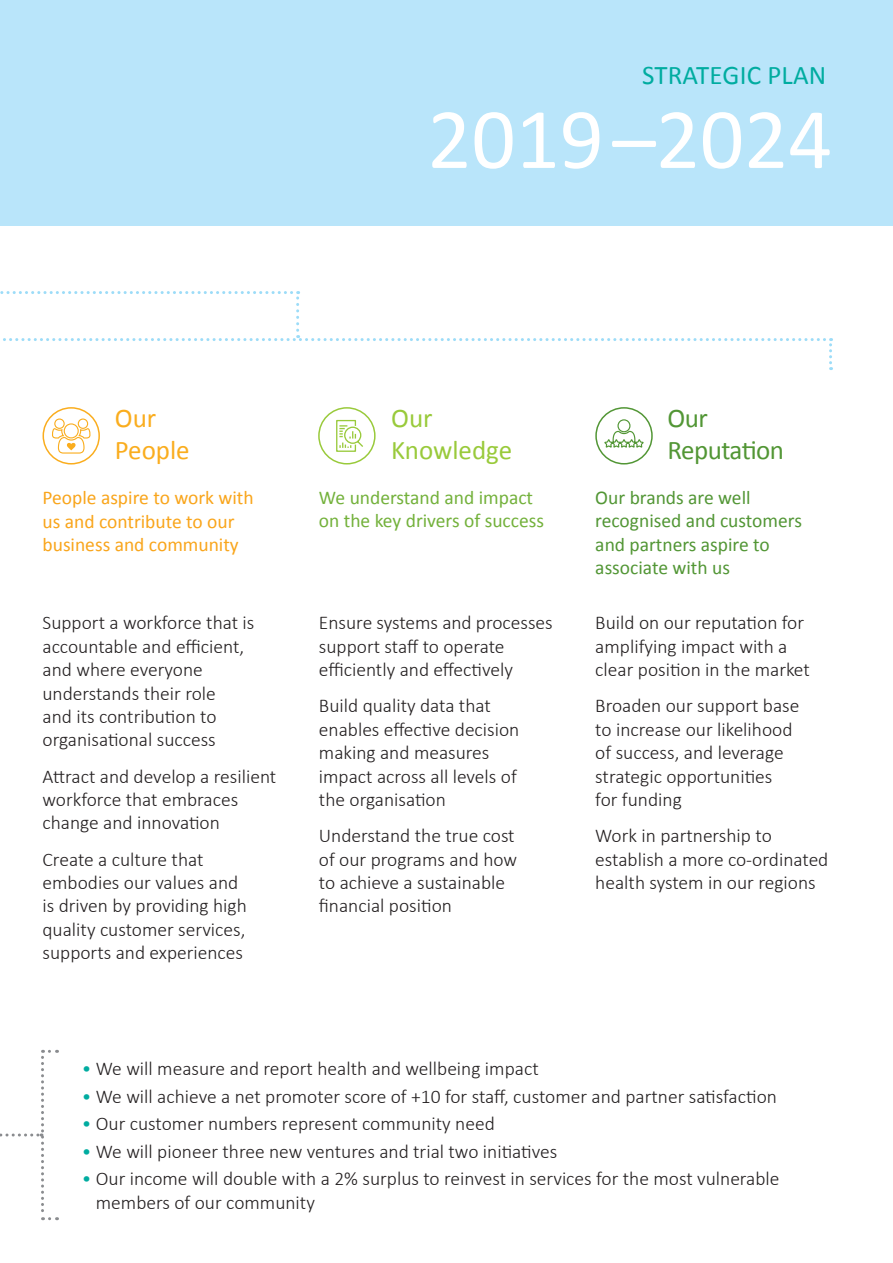
<style>
.page{position:relative;width:893px;height:1263px;background:#fff}
.page>*{position:absolute;margin:0;border:0;box-sizing:border-box;transform-origin:0 0}
.t1{font:87px "Calibri";color:#fff}
.t2{font:27px "Calibri";letter-spacing:.005em;color:#00aca0}
.t3{font:27px/32.4px "Calibri";letter-spacing:-.02em;color:#529635}
.t4{font:27px/32.4px "Calibri";color:#99ca3b}
.t5{font:27px/32.4px "Calibri";color:#faad1e}
.t6{font:300 19.5px/23.4px "Calibri";color:#231f20}
.t7{font:19.5px/23.4px "Calibri";color:#529635}
.t8{font:19.5px/23.4px "Calibri";color:#f9a51b}
.t9{font:19.5px/23.4px "Calibri";color:#73b13b}
.s1{color:#00aca0}
</style>
<div class="page">
<div style="left:0;top:0;width:893px;height:225px;background:#b9e5fa"></div>
<div style="left:318px;top:407px;width:58px;height:57px;border:2px solid #99ca3b;border-radius:50%"></div>
<svg style="left:0;top:291px;width:832px;height:79px"></svg>
<svg style="left:336px;top:419px;width:27px;height:33px"></svg>
<div style="left:43px;top:407px;width:57px;height:57px;border:2px solid #faad1e;border-radius:50%"></div>
<svg style="left:51px;top:418px;width:40px;height:36px"></svg>
<svg style="left:0;top:1050px;width:58px;height:170px"></svg>
<div style="left:595px;top:407px;width:58px;height:57px;border:2px solid #529635;border-radius:50%"></div>
<svg style="left:604px;top:419px;width:40px;height:29px"></svg>
<p class="t2" style="left:642px;top:58px;width:186px">STRATEGIC PLAN</p>
<p class="t1" style="left:427px;top:85px;width:406px">2019–2024</p>
<p class="t5" style="left:115px;top:400px;width:76px">Our<br>People</p>
<p class="t8" style="left:43px;top:485px;width:213px">People aspire to work with us and contribute to our business and community</p>
<p class="t6" style="left:43px;top:611px;width:213px">Support a workforce that is accountable and efficient, and where everyone understands their role<br>and its contribution to organisational success</p>
<p class="t6" style="left:43px;top:764px;width:235px">Attract and develop a resilient workforce that embraces change and innovation</p>
<p class="t6" style="left:43px;top:847px;width:206px">Create a culture that embodies our values and is driven by providing high quality customer services, supports and experiences</p>
<p class="t4" style="left:391px;top:400px;width:122px">Our<br>Knowledge</p>
<p class="t9" style="left:319px;top:485px;width:227px">We understand and impact on the key drivers of success</p>
<p class="t6" style="left:319px;top:611px;width:235px">Ensure systems and processes support staff to operate efficiently and effectively</p>
<p class="t6" style="left:319px;top:694px;width:202px">Build quality data that enables effective decision making and measures impact across all levels of the organisation</p>
<p class="t6" style="left:319px;top:824px;width:200px">Understand the true cost of our programs and how to achieve a sustainable financial position</p>
<p class="t3" style="left:668px;top:400px;width:118px">Our<br>Reputation</p>
<p class="t7" style="left:595px;top:485px;width:208px">Our brands are well recognised and customers and partners aspire to associate with us</p>
<p class="t6" style="left:595px;top:611px;width:216px">Build on our reputation for amplifying impact with a clear position in the market</p>
<p class="t6" style="left:595px;top:694px;width:206px">Broaden our support base to increase our likelihood of success, and leverage strategic opportunities for funding</p>
<p class="t6" style="left:595px;top:824px;width:235px">Work in partnership to establish a more co-ordinated health system in our regions</p>
<p class="t6" style="left:82px;top:1056px;width:458px"><span class="s1">•</span> We will measure and report health and wellbeing impact</p>
<p class="t6" style="left:82px;top:1084px;width:697px"><span class="s1">•</span> We will achieve a net promoter score of +10 for staff, customer and partner satisfaction</p>
<p class="t6" style="left:82px;top:1112px;width:415px"><span class="s1">•</span> Our customer numbers represent community need</p>
<p class="t6" style="left:82px;top:1139px;width:477px"><span class="s1">•</span> We will pioneer three new ventures and trial two initiatives</p>
<p class="t6" style="left:96px;top:1167px;width:685px;text-indent:-14px"><span class="s1">•</span> Our income will double with a 2% surplus to reinvest in services for the most vulnerable members of our community</p>
</div>
